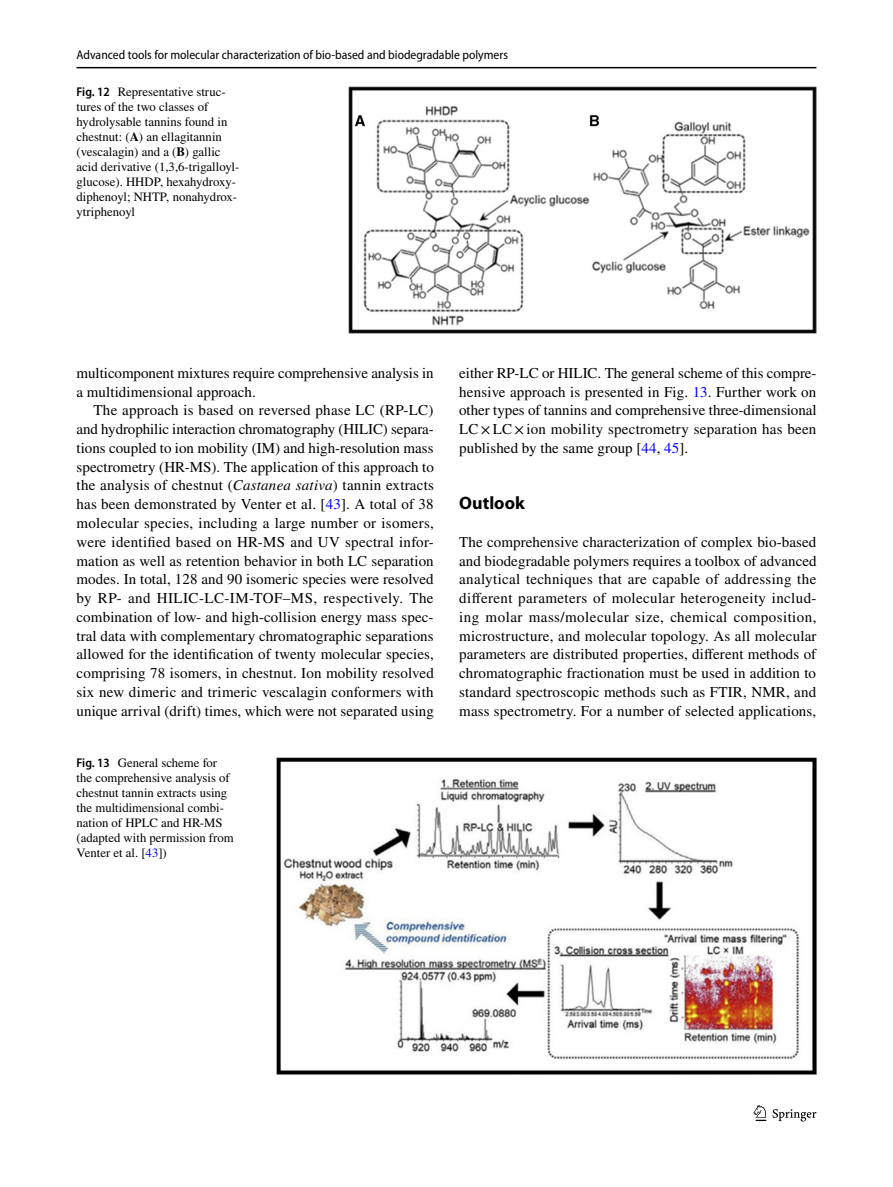
<style>
.page{position:relative;width:893px;height:1187px;background:#fff}
.page>*{position:absolute;margin:0;border:0;box-sizing:border-box;transform-origin:0 0}
.t1{font:700 18px "Myriad Pro";color:#000}
.t2{font:15px/18.8px "STIX";letter-spacing:.005em;color:#000;text-align:justify}
.t3{font:12.75px/15px "STIX";color:#000}
.t4{font:semi-condensed 12.75px "Myriad Pro";color:#000}
.s1{font-family:"Myriad Pro";font-weight:600;font-stretch:semi-condensed}
.s2{font-weight:700}
.s3{font-style:italic}
.s4{color:#00f}
</style>
<div class="page">
<hr style="left:77px;top:67px;width:739px;height:1px;background:#000">
<svg style="left:753px;top:1105px;width:13px;height:15px"></svg>
<svg style="left:773px;top:1109px;width:43px;height:12px"></svg>
<img style="left:349px;top:87px;width:467px;height:246px">
<img style="left:276px;top:757px;width:540px;height:316px">
<p class="t4" style="left:77px;top:48px;width:433px">Advanced tools for molecular characterization of bio‑based and biodegradable polymers</p>
<p class="t3" style="left:77px;top:85px;width:164px"><span class="s1">Fig. 12</span> Representative struc&shy;tures of the two classes of hydrolysable tannins found in chestnut: (<span class="s2">A</span>) an ellagitannin (vescalagin) and a (<span class="s2">B</span>) gallic acid derivative (1,3,6-trigalloyl&shy;glucose). HHDP, hexahydroxy&shy;diphenoyl; NHTP, nonahydrox&shy;ytriphenoyl</p>
<p class="t2" style="left:77px;top:364px;width:359px">multicomponent mixtures require comprehensive analysis in a multidimensional approach.</p>
<p class="t2" style="left:77px;top:402px;width:359px;text-indent:17px">The approach is based on reversed phase LC (RP-LC) and hydrophilic interaction chromatography (HILIC) separa&shy;tions coupled to ion mobility (IM) and high-resolution mass spectrometry (HR-MS). The application of this approach to the analysis of chestnut (<span class="s3">Castanea sativa</span>) tannin extracts has been demonstrated by Venter et al. [<span class="s4">43</span>]. A total of 38 molecular species, including a large number or isomers, were identified based on HR-MS and UV spectral infor&shy;mation as well as retention behavior in both LC separation modes. In total, 128 and 90 isomeric species were resolved by RP- and HILIC-LC-IM-TOF–MS, respectively. The combination of low- and high-collision energy mass spec&shy;tral data with complementary chromatographic separations allowed for the identification of twenty molecular species, comprising 78 isomers, in chestnut. Ion mobility resolved six new dimeric and trimeric vescalagin conformers with unique arrival (drift) times, which were not separated using</p>
<p class="t3" style="left:77px;top:756px;width:159px"><span class="s1">Fig. 13</span> General scheme for the comprehensive analysis of chestnut tannin extracts using the multidimensional combi&shy;nation of HPLC and HR-MS (adapted with permission from<br>Venter et al. [<span class="s4">43</span>])</p>
<p class="t2" style="left:459px;top:364px;width:359px">either RP-LC or HILIC. The general scheme of this compre&shy;hensive approach is presented in Fig. <span class="s4">13</span>. Further work on other types of tannins and comprehensive three-dimensional LC×LC×ion mobility spectrometry separation has been published by the same group [<span class="s4">44</span>, <span class="s4">45</span>].</p>
<p class="t1" style="left:459px;top:491px;width:67px">Outlook</p>
<p class="t2" style="left:459px;top:533px;width:359px">The comprehensive characterization of complex bio-based and biodegradable polymers requires a toolbox of advanced analytical techniques that are capable of addressing the different parameters of molecular heterogeneity includ&shy;ing molar mass/molecular size, chemical composition, microstructure, and molecular topology. As all molecular parameters are distributed properties, different methods of chromatographic fractionation must be used in addition to standard spectroscopic methods such as FTIR, NMR, and mass spectrometry. For a number of selected applications,</p>
</div>
